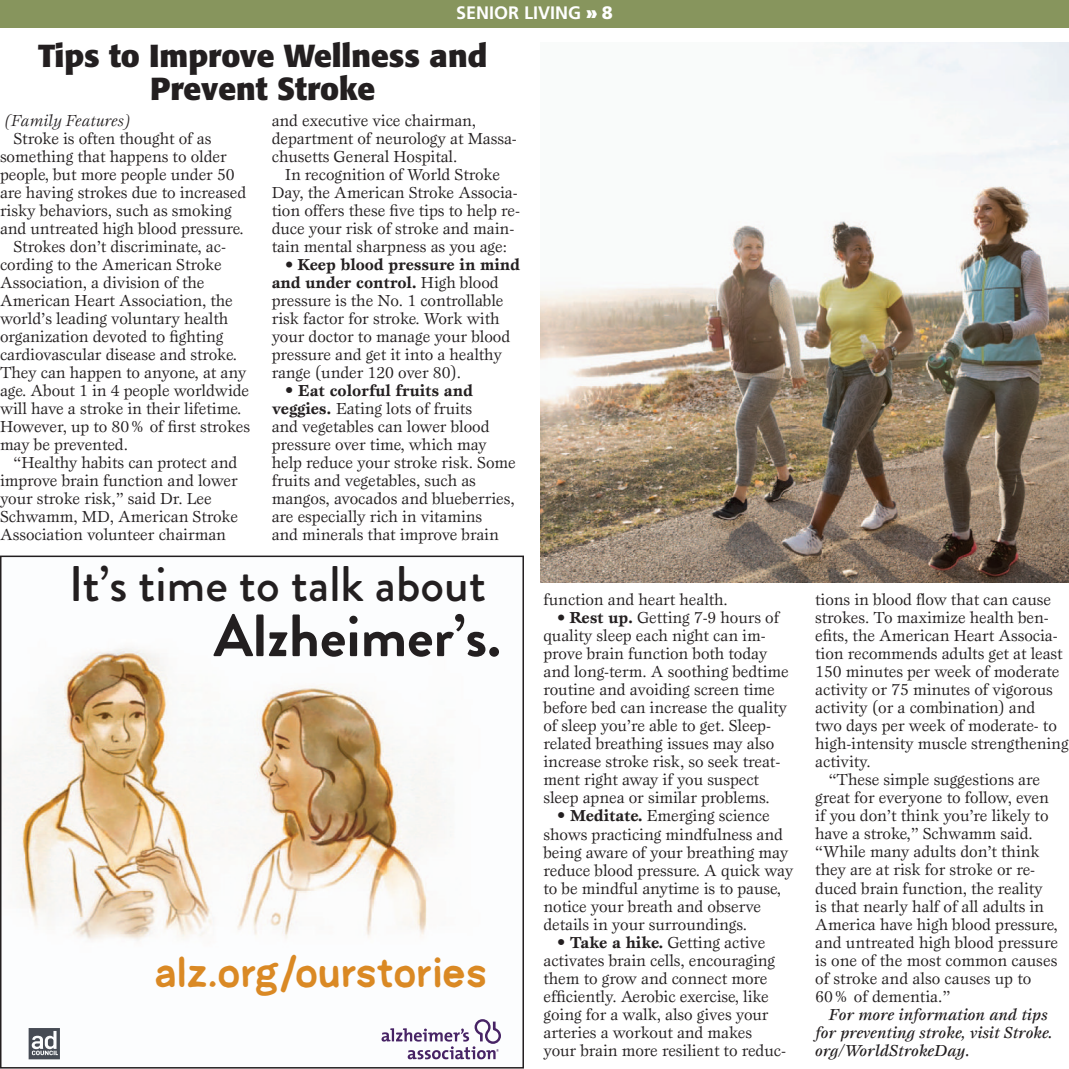
<style>
.page{position:relative;width:1069px;height:1069px;background:#fff}
.page>*{position:absolute;margin:0;border:0;box-sizing:border-box;transform-origin:0 0}
.t1{font:700 59.4px "Brandon Grotesque";color:#231f20}
.t2{font:500 49.95px "Brandon Grotesque";color:#231f20}
.t3{font:500 42px "Memory Sans";letter-spacing:-.025em;color:#da8924}
.t4{font:700 31.5px/33px "Formata";color:#231f20;text-align:center}
.t5{font:700 18px "Frutiger";color:#fff}
.t6{font:16.5px/18px "Esprit";letter-spacing:-.005em;color:#231f20}
.t7{font:italic 500 16.5px/18px "Esprit";color:#231f20}
.t8{font:italic 16.5px "Esprit";color:#231f20}
.s1{font-weight:900}
.s2{font-weight:700}
</style>
<div class="page">
<div style="left:0;top:0;width:1068px;height:27px;background:#87955d"></div>
<svg style="left:1068px;top:0;width:1px;height:27px"></svg>
<img style="left:540px;top:42px;width:528px;height:540px">
<img style="left:8px;top:648px;width:488px;height:412px">
<svg style="left:381px;top:1018px;width:120px;height:40px"></svg>
<svg style="left:29px;top:1027px;width:31px;height:31px"></svg>
<div style="left:0;top:555px;width:524px;height:513px;border:2px solid #231f20"></div>
<p class="t5" style="left:456px;top:6px;width:158px">SENIOR LIVING <span class="s1">»</span> <span class="s1">8</span></p>
<h3 class="t4" style="left:38px;top:39px;width:450px">Tips to Improve Wellness and<br>Prevent Stroke</h3>
<p class="t8" style="left:4px;top:111px;width:129px">(Family Features)</p>
<p class="t6" style="left:14px;top:131px;width:199px">Stroke is often thought of as</p>
<p class="t6" style="left:0;top:149px;width:228px">something that happens to older</p>
<p class="t6" style="left:0;top:167px;width:236px">people, but more people under 50</p>
<p class="t6" style="left:0;top:185px;width:248px">are having strokes due to increased</p>
<p class="t6" style="left:0;top:203px;width:233px">risky behaviors, such as smoking</p>
<p class="t6" style="left:0;top:221px;width:245px">and untreated high blood pressure.</p>
<p class="t6" style="left:14px;top:239px;width:214px">Strokes don’t discriminate, ac-</p>
<p class="t6" style="left:0;top:257px;width:223px">cording to the American Stroke</p>
<p class="t6" style="left:0;top:275px;width:206px">Association, a division of the</p>
<p class="t6" style="left:0;top:293px;width:234px">American Heart Association, the</p>
<p class="t6" style="left:0;top:311px;width:230px">world’s leading voluntary health</p>
<p class="t6" style="left:0;top:329px;width:225px">organization devoted to fighting</p>
<p class="t6" style="left:0;top:347px;width:238px">cardiovascular disease and stroke.</p>
<p class="t6" style="left:0;top:365px;width:248px">They can happen to anyone, at any</p>
<p class="t6" style="left:0;top:383px;width:251px">age. About 1 in 4 people worldwide</p>
<p class="t6" style="left:0;top:401px;width:243px">will have a stroke in their lifetime.</p>
<p class="t6" style="left:0;top:419px;width:251px">However, up to 80% of first strokes</p>
<p class="t6" style="left:0;top:437px;width:129px">may be prevented.</p>
<p class="t6" style="left:14px;top:455px;width:225px">“Healthy habits can protect and</p>
<p class="t6" style="left:0;top:473px;width:239px">improve brain function and lower</p>
<p class="t6" style="left:0;top:491px;width:213px">your stroke risk,” said Dr. Lee</p>
<p class="t6" style="left:0;top:509px;width:239px">Schwamm, MD, American Stroke</p>
<p class="t6" style="left:0;top:527px;width:227px">Association volunteer chairman</p>
<p class="t6" style="left:272px;top:113px;width:246px">and executive vice chairman, department of neurology at Massa&shy;chusetts General Hospital.</p>
<p class="t6" style="left:272px;top:167px;width:250px;text-indent:14px">In recognition of World Stroke Day, the American Stroke Associa&shy;tion offers these five tips to help re&shy;duce your risk of stroke and main&shy;tain mental sharpness as you age:</p>
<p class="t6" style="left:272px;top:257px;width:250px;text-indent:14px">• <span class="s2">Keep blood pressure in mind and under control.</span> High blood pressure is the No. 1 controllable risk factor for stroke. Work with your doctor to manage your blood pressure and get it into a healthy range (under 120 over 80).</p>
<p class="t6" style="left:272px;top:383px;width:245px;text-indent:14px"><span class="s2">• Eat colorful fruits and veggies.</span> Eating lots of fruits<br>and vegetables can lower blood pressure over time, which may help reduce your stroke risk. Some fruits and vegetables, such as mangos, avocados and blueberries, are especially rich in vitamins<br>and minerals that improve brain</p>
<h2 class="t2" style="left:69px;top:554px;width:419px">It’s time to talk about</h2>
<h1 class="t1" style="left:213px;top:600px;width:289px">Alzheimer’s.</h1>
<h3 class="t3" style="left:155px;top:956px;width:333px">alz.org/ourstories</h3>
<p class="t6" style="left:543px;top:592px;width:186px">function and heart health.</p>
<p class="t6" style="left:543px;top:610px;width:247px;text-indent:13px">• <span class="s2">Rest up.</span> Getting 7-9 hours of quality sleep each night can im&shy;prove brain function both today and long-term. A soothing bedtime routine and avoiding screen time before bed can increase the quality of sleep you’re able to get. Sleep&shy;related breathing issues may also increase stroke risk, so seek treat&shy;ment right away if you suspect sleep apnea or similar problems.</p>
<p class="t6" style="left:543px;top:808px;width:251px;text-indent:13px"><span class="s2">• Meditate.</span> Emerging science shows practicing mindfulness and being aware of your breathing may reduce blood pressure. A quick way to be mindful anytime is to pause, notice your breath and observe details in your surroundings.</p>
<p class="t6" style="left:543px;top:934px;width:244px;text-indent:13px"><span class="s2">• Take a hike.</span> Getting active activates brain cells, encouraging them to grow and connect more efficiently. Aerobic exercise, like going for a walk, also gives your arteries a workout and makes your brain more resilient to reduc-</p>
<p class="t6" style="left:815px;top:592px;width:237px">tions in blood flow that can cause</p>
<p class="t6" style="left:815px;top:610px;width:235px">strokes. To maximize health ben-</p>
<p class="t6" style="left:815px;top:628px;width:244px">efits, the American Heart Associa-</p>
<p class="t6" style="left:815px;top:646px;width:249px">tion recommends adults get at least</p>
<p class="t6" style="left:815px;top:664px;width:245px">150 minutes per week of moderate</p>
<p class="t6" style="left:815px;top:682px;width:239px">activity or 75 minutes of vigorous</p>
<p class="t6" style="left:815px;top:700px;width:221px">activity (or a combination) and</p>
<p class="t6" style="left:815px;top:718px;width:243px">two days per week of moderate- to</p>
<p class="t6" style="left:815px;top:736px;width:255px">high-intensity muscle strengthening</p>
<p class="t6" style="left:815px;top:754px;width:57px">activity.</p>
<p class="t6" style="left:828px;top:772px;width:213px">“These simple suggestions are</p>
<p class="t6" style="left:815px;top:790px;width:235px">great for everyone to follow, even</p>
<p class="t6" style="left:815px;top:808px;width:235px">if you don’t think you’re likely to</p>
<p class="t6" style="left:815px;top:826px;width:219px">have a stroke,” Schwamm said.</p>
<p class="t6" style="left:815px;top:844px;width:226px">“While many adults don’t think</p>
<p class="t6" style="left:815px;top:862px;width:221px">they are at risk for stroke or re-</p>
<p class="t6" style="left:815px;top:880px;width:229px">duced brain function, the reality</p>
<p class="t6" style="left:815px;top:898px;width:230px">is that nearly half of all adults in</p>
<p class="t6" style="left:815px;top:916px;width:244px">America have high blood pressure,</p>
<p class="t6" style="left:815px;top:934px;width:244px">and untreated high blood pressure</p>
<p class="t6" style="left:815px;top:952px;width:243px">is one of the most common causes</p>
<p class="t6" style="left:815px;top:970px;width:217px">of stroke and also causes up to</p>
<p class="t6" style="left:815px;top:988px;width:137px">60% of dementia.”</p>
<p class="t7" style="left:815px;top:1004px;width:239px;text-indent:14px">For more information and tips for preventing stroke, visit Stroke. org/WorldStrokeDay.</p>
</div>
